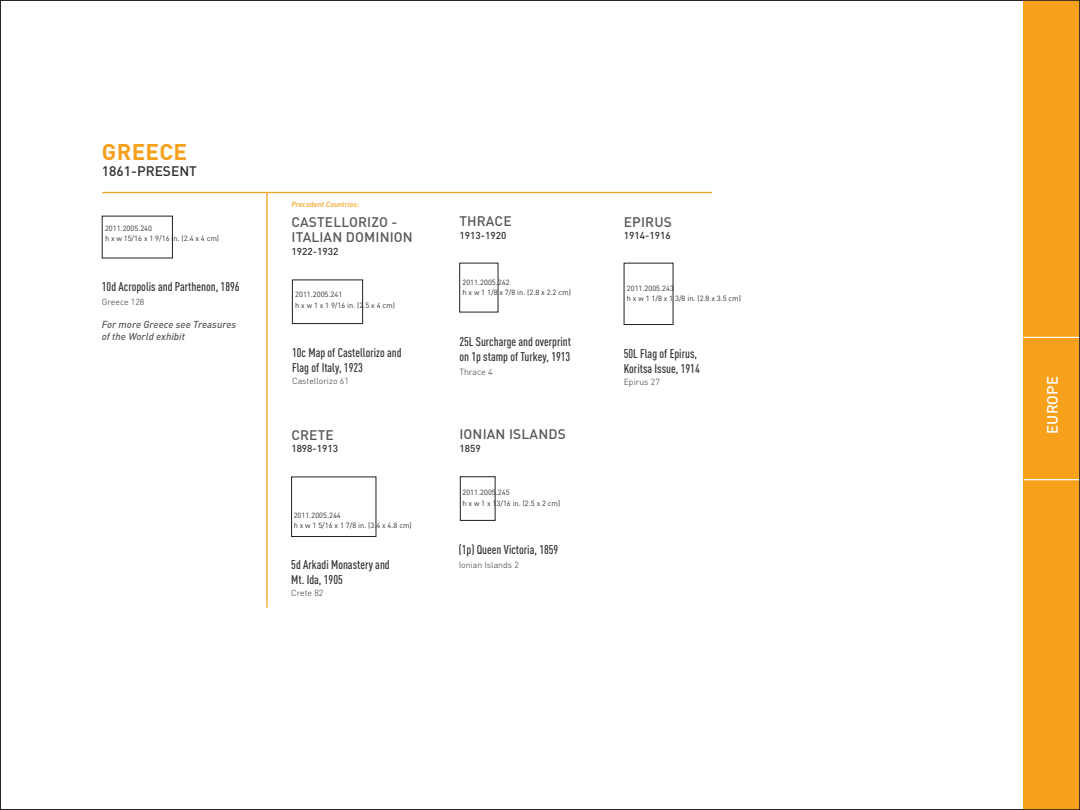
<style>
.page{position:relative;width:1080px;height:810px;background:#fff}
.page>*{position:absolute;margin:0;border:0;box-sizing:border-box;transform-origin:0 0}
.t1{font:700 22.5px "DIN";letter-spacing:.01em;color:#f6a01b}
.t2{font:500 15px "DIN";color:#fff}
.t3{font:500 13.75px/15px "DIN";letter-spacing:.01em;color:#57585a}
.t4{font:500 13.75px "DIN";color:#312f30}
.t5{font:500 12.5px/15px "DIN Cond";color:#312f30}
.t6{font:italic 500 10px/12px "DIN";color:#57585a}
.t7{font:500 10px "DIN";color:#312f30}
.t8{font:300 8.75px "DIN";color:#312f30}
.t9{font:7.5px "DIN";color:#312f30}
.t10{font:italic 500 7.5px "DIN";color:#f6a01b}
</style>
<div class="page">
<div style="left:1023px;top:0;width:56px;height:810px;background:#f6a01b"></div>
<hr style="left:1023px;top:337px;width:56px;height:1px;background:#fff">
<hr style="left:1024px;top:479px;width:56px;height:1px;background:#fff">
<hr style="left:102px;top:192px;width:610px;height:1px;background:#f6a01b">
<hr style="left:266px;top:193px;width:2px;height:415px;background:#f6a01b">
<div style="left:292px;top:280px;width:71px;height:44px;border:1px solid #231f20"></div>
<div style="left:459px;top:263px;width:39px;height:49px;border:1px solid #231f20"></div>
<div style="left:291px;top:477px;width:85px;height:60px;border:1px solid #231f20"></div>
<div style="left:460px;top:476px;width:35px;height:45px;border:1px solid #231f20"></div>
<p class="t1" style="left:102px;top:137px;width:87px">GREECE</p>
<p class="t4" style="left:102px;top:162px;width:97px">1861-PRESENT</p>
<p class="t9" style="left:105px;top:223px;width:49px">2011.2005.240</p>
<p class="t9" style="left:105px;top:234px;width:116px">h x w 15/16 x 1 9/16 in. (2.4 x 4 cm)</p>
<p class="t5" style="left:102px;top:279px;width:139px">10d Acropolis and Parthenon, 1896</p>
<p class="t8" style="left:102px;top:297px;width:44px">Greece 128</p>
<p class="t6" style="left:102px;top:318px;width:136px">For more Greece see Treasures of the World exhibit</p>
<p class="t10" style="left:291px;top:199px;width:70px">Precedent Countries:</p>
<p class="t3" style="left:292px;top:214px;width:123px">CASTELLORIZO -<br>ITALIAN DOMINION</p>
<p class="t7" style="left:292px;top:245px;width:48px">1922-1932</p>
<p class="t9" style="left:295px;top:290px;width:49px">2011.2005.241</p>
<p class="t9" style="left:295px;top:300px;width:101px">h x w 1 x 1 9/16 in. (2.5 x 4 cm)</p>
<p class="t5" style="left:292px;top:345px;width:111px">10c Map of Castellorizo and<br>Flag of Italy, 1923</p>
<p class="t8" style="left:292px;top:375px;width:58px">Castellorizo 61</p>
<p class="t3" style="left:291px;top:427px;width:44px">CRETE</p>
<p class="t7" style="left:291px;top:442px;width:48px">1898-1913</p>
<p class="t9" style="left:294px;top:510px;width:49px">2011.2005.244</p>
<p class="t9" style="left:294px;top:521px;width:120px">h x w 1 5/16 x 1 7/8 in. (3.4 x 4.8 cm)</p>
<p class="t5" style="left:291px;top:557px;width:100px">5d Arkadi Monastery and<br>Mt. Ida, 1905</p>
<p class="t8" style="left:291px;top:587px;width:34px">Crete 82</p>
<p class="t3" style="left:459px;top:214px;width:54px">THRACE</p>
<p class="t7" style="left:459px;top:229px;width:48px">1913-1920</p>
<p class="t9" style="left:462px;top:277px;width:49px">2011.2005.242</p>
<p class="t9" style="left:462px;top:288px;width:110px">h x w 1 1/8 x 7/8 in. (2.8 x 2.2 cm)</p>
<p class="t5" style="left:459px;top:334px;width:113px">25L Surcharge and overprint on 1p stamp of Turkey, 1913</p>
<p class="t8" style="left:459px;top:366px;width:35px">Thrace 4</p>
<p class="t3" style="left:459px;top:427px;width:108px">IONIAN ISLANDS</p>
<p class="t7" style="left:459px;top:442px;width:23px">1859</p>
<p class="t9" style="left:462px;top:488px;width:49px">2011.2005.245</p>
<p class="t9" style="left:462px;top:498px;width:99px">h x w 1 x 13/16 in. (2.5 x 2 cm)</p>
<p class="t5" style="left:459px;top:542px;width:101px">(1p) Queen Victoria, 1859</p>
<p class="t8" style="left:459px;top:559px;width:62px">Ionian Islands 2</p>
<p class="t3" style="left:624px;top:214px;width:50px">EPIRUS</p>
<p class="t7" style="left:624px;top:229px;width:48px">1914-1916</p>
<p class="t9" style="left:627px;top:283px;width:49px">2011.2005.243</p>
<p class="t9" style="left:627px;top:294px;width:116px">h x w 1 1/8 x 1 3/8 in. (2.8 x 3.5 cm)</p>
<p class="t5" style="left:624px;top:346px;width:78px">50L Flag of Epirus,<br>Koritsa Issue, 1914</p>
<p class="t8" style="left:624px;top:377px;width:38px">Epirus 27</p>
<h2 class="t2" style="left:1043px;top:434px;width:59px;rotate:-90deg">EUROPE</h2>
</div>
